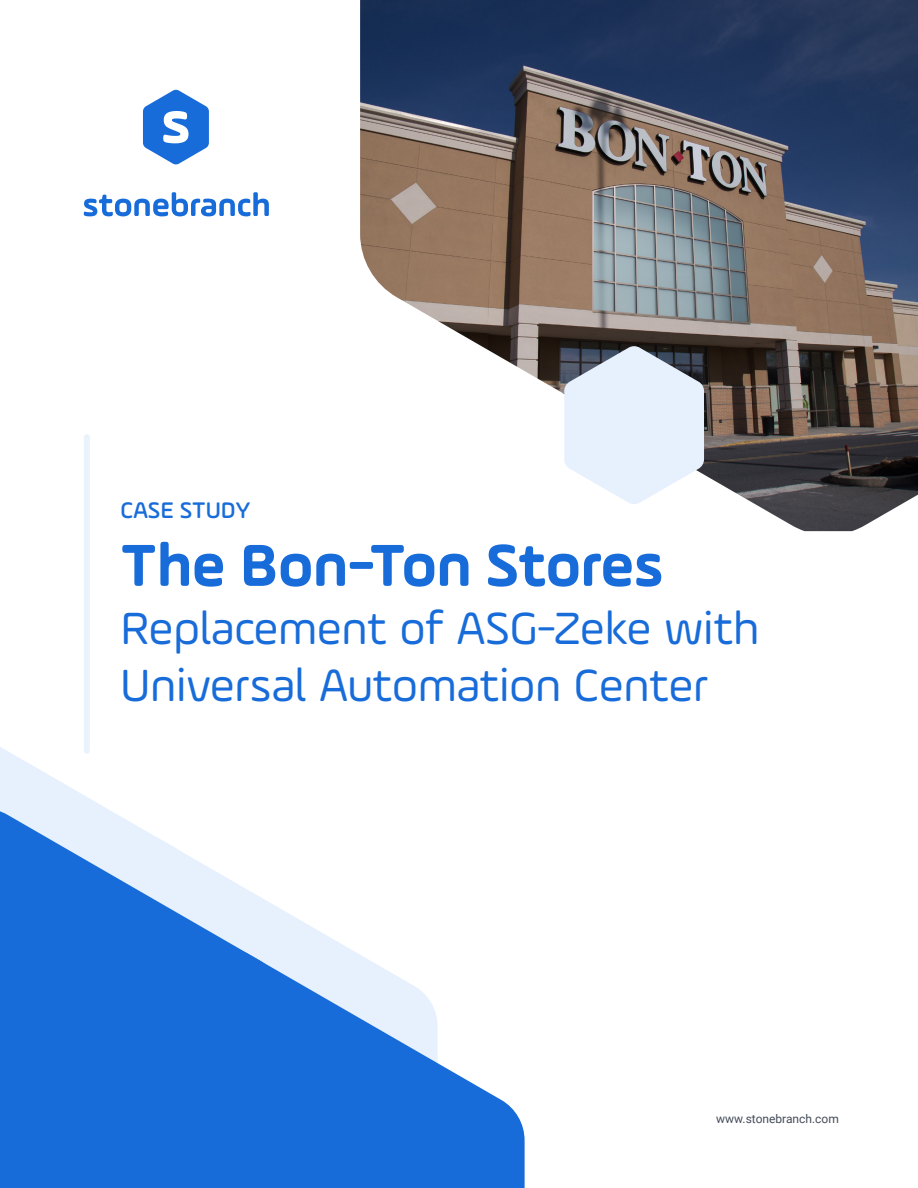
<style>
.page{position:relative;width:918px;height:1188px;background:#fff}
.page>*{position:absolute;margin:0;border:0;box-sizing:border-box;transform-origin:0 0}
.t1{font:700 63px "Ample Soft";color:#186cda}
.t2{font:48px/57.6px "Ample Soft";color:#186cda}
.t3{font:500 24px "Ample Soft";letter-spacing:-.01em;color:#186cda}
.t4{font:12px "Roboto";color:#434c59}
</style>
<div class="page">
<svg style="left:283px;top:910px;width:61px;height:36px;fill:#edf4fe"></svg>
<svg style="left:0;top:747px;width:102px;height:59px;fill:#e7f1fe"></svg>
<svg style="left:283px;top:946px;width:242px;height:242px;fill:#186cda"></svg>
<svg style="left:0;top:806px;width:283px;height:382px;fill:#186cda"></svg>
<img style="left:360px;top:0;width:558px;height:531px">
<svg style="left:143px;top:90px;width:66px;height:75px"></svg>
<svg style="left:84px;top:192px;width:185px;height:24px"></svg>
<svg style="left:564px;top:346px;width:140px;height:159px"></svg>
<div style="left:84px;top:434px;width:6px;height:320px;background:#eaf2fb;border-radius:3px"></div>
<p class="t3" style="left:121px;top:496px;width:132px">CASE STUDY</p>
<h1 class="t1" style="left:121px;top:527px;width:545px">The Bon-Ton Stores</h1>
<p class="t2" style="left:121px;top:598px;width:640px">Replacement of ASG-Zeke with<br>Universal Automation Center</p>
<p class="t4" style="left:716px;top:1111px;width:124px">www.stonebranch.com</p>
</div>
